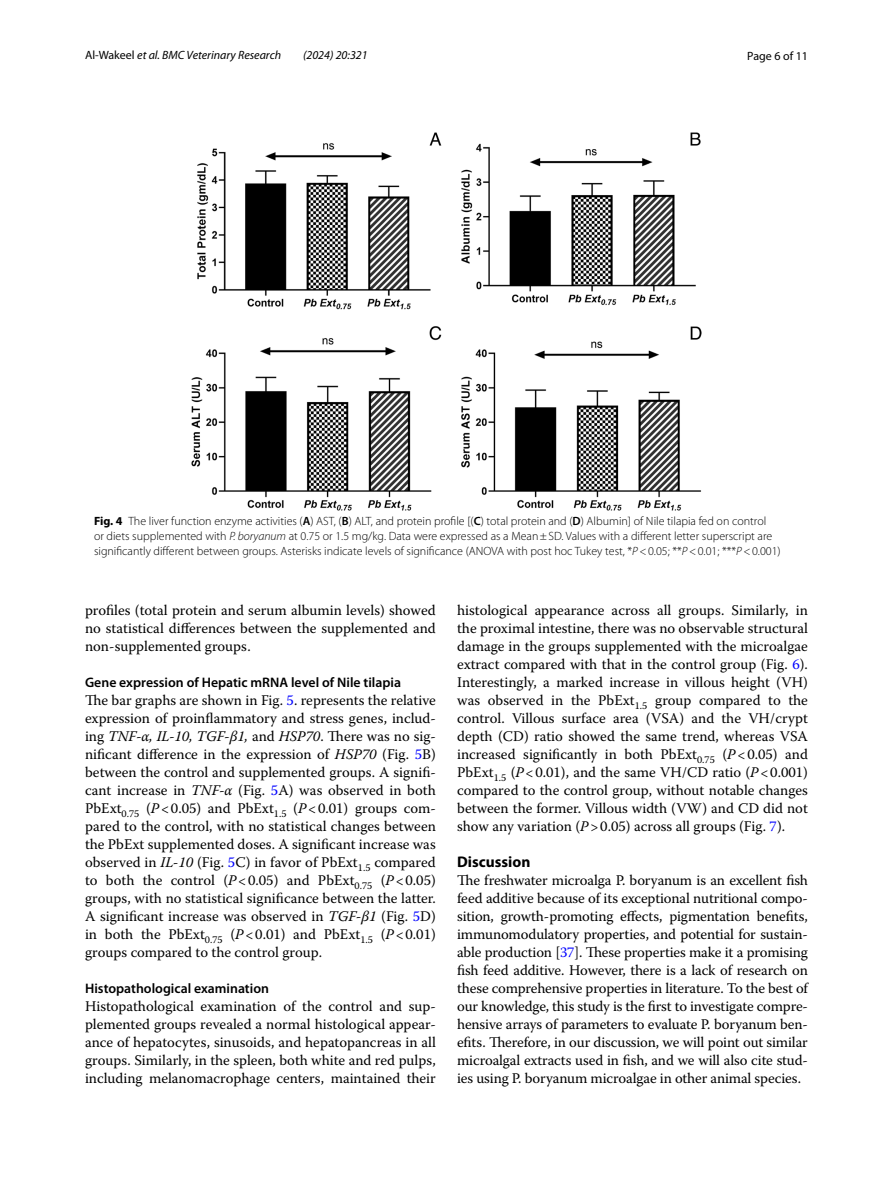
<style>
.page{position:relative;width:893px;height:1187px;background:#fff}
.page>*{position:absolute;margin:0;border:0;box-sizing:border-box;transform-origin:0 0}
.t1{font:700 15.45px "Myriad Pro";color:#000}
.t2{font:14.7px/18px "Warnock Pro";color:#000;text-align:justify}
.t3{font:600 13.8px "Myriad Pro";color:#000}
.t4{font:300 12px/15px "Myriad Pro";color:#000}
.t5{font:italic 12px "Myriad Pro";color:#000}
.t6{font:12px "Myriad Pro";color:#000}
.s1{font-style:normal}
.s2{font-weight:700}
.s3{font-weight:600}
.s4{font-style:italic}
.s5{color:#00f}
</style>
<div class="page">
<img style="left:191px;top:133px;width:511px;height:377px">
<p class="t5" style="left:85px;top:48px;width:198px"><span class="s1">Al‑Wakeel</span> et al. BMC Veterinary Research</p>
<p class="t5" style="left:303px;top:48px;width:66px">(2024) 20:321</p>
<p class="t6" style="left:747px;top:48px;width:62px">Page 6 of 11</p>
<p class="t4" style="left:94px;top:514px;width:688px"><span class="s2">Fig. 4</span> The liver function enzyme activities (<span class="s3">A</span>) AST, (<span class="s3">B</span>) ALT, and protein profile [(<span class="s3">C</span>) total protein and (<span class="s3">D</span>) Albumin] of Nile tilapia fed on control<br>or diets supplemented with <span class="s4">P. boryanum</span> at 0.75 or 1.5 mg/kg. Data were expressed as a Mean±SD. Values with a different letter superscript are significantly different between groups. Asterisks indicate levels of significance (ANOVA with post hoc Tukey test, *<span class="s4">P</span>&lt;0.05; **<span class="s4">P</span>&lt;0.01; ***<span class="s4">P</span>&lt;0.001)</p>
<p class="t2" style="left:85px;top:600px;width:352px">profiles (total protein and serum albumin levels) showed no statistical differences between the supplemented and non-supplemented groups.</p>
<p class="t3" style="left:85px;top:673px;width:318px">Gene expression of Hepatic mRNA level of Nile tilapia</p>
<p class="t2" style="left:85px;top:690px;width:352px">The bar graphs are shown in Fig. <span class="s5">5</span>. represents the relative expression of proinflammatory and stress genes, includ&shy;ing <span class="s4">TNF-α, IL-10, TGF-β1,</span> and <span class="s4">HSP70</span>. There was no sig&shy;nificant difference in the expression of <span class="s4">HSP70</span> (Fig. <span class="s5">5</span>B) between the control and supplemented groups. A signifi&shy;cant increase in <span class="s4">TNF-α</span> (Fig. <span class="s5">5</span>A) was observed in both PbExt<sub>0.75</sub> (<span class="s4">P</span>&lt;0.05) and PbExt<sub>1.5</sub> (<span class="s4">P</span>&lt;0.01) groups com&shy;pared to the control, with no statistical changes between the PbExt supplemented doses. A significant increase was observed in <span class="s4">IL-10</span> (Fig. <span class="s5">5</span>C) in favor of PbExt<sub>1.5</sub> compared to both the control (<span class="s4">P</span>&lt;0.05) and PbExt<sub>0.75</sub> (<span class="s4">P</span>&lt;0.05) groups, with no statistical significance between the latter.<br>A significant increase was observed in <span class="s4">TGF-β1</span> (Fig. <span class="s5">5</span>D) in both the PbExt<sub>0.75</sub> (<span class="s4">P</span>&lt;0.01) and PbExt<sub>1.5</sub> (<span class="s4">P</span>&lt;0.01) groups compared to the control group.</p>
<p class="t3" style="left:85px;top:979px;width:185px">Histopathological examination</p>
<p class="t2" style="left:85px;top:996px;width:352px">Histopathological examination of the control and sup&shy;plemented groups revealed a normal histological appear&shy;ance of hepatocytes, sinusoids, and hepatopancreas in all groups. Similarly, in the spleen, both white and red pulps, including melanomacrophage centers, maintained their</p>
<p class="t2" style="left:457px;top:600px;width:352px">histological appearance across all groups. Similarly, in the proximal intestine, there was no observable structural damage in the groups supplemented with the microalgae extract compared with that in the control group (Fig. <span class="s5">6</span>).<br>Interestingly, a marked increase in villous height (VH) was observed in the PbExt<sub>1.5</sub> group compared to the control. Villous surface area (VSA) and the VH/crypt depth (CD) ratio showed the same trend, whereas VSA increased significantly in both PbExt<sub>0.75</sub> (<span class="s4">P</span>&lt;0.05) and PbExt<sub>1.5</sub> (<span class="s4">P</span>&lt;0.01), and the same VH/CD ratio (<span class="s4">P</span>&lt;0.001) compared to the control group, without notable changes between the former. Villous width (VW) and CD did not show any variation (<span class="s4">P</span>&gt;0.05) across all groups (Fig. <span class="s5">7</span>).</p>
<p class="t1" style="left:457px;top:851px;width:75px">Discussion</p>
<p class="t2" style="left:457px;top:870px;width:352px">The freshwater microalga P. boryanum is an excellent fish feed additive because of its exceptional nutritional compo&shy;sition, growth-promoting effects, pigmentation benefits, immunomodulatory properties, and potential for sustain&shy;able production [<span class="s5">37</span>]. These properties make it a promising fish feed additive. However, there is a lack of research on these comprehensive properties in literature. To the best of our knowledge, this study is the first to investigate compre&shy;hensive arrays of parameters to evaluate P. boryanum ben&shy;efits. Therefore, in our discussion, we will point out similar microalgal extracts used in fish, and we will also cite stud&shy;ies using P. boryanum microalgae in other animal species.</p>
</div>
